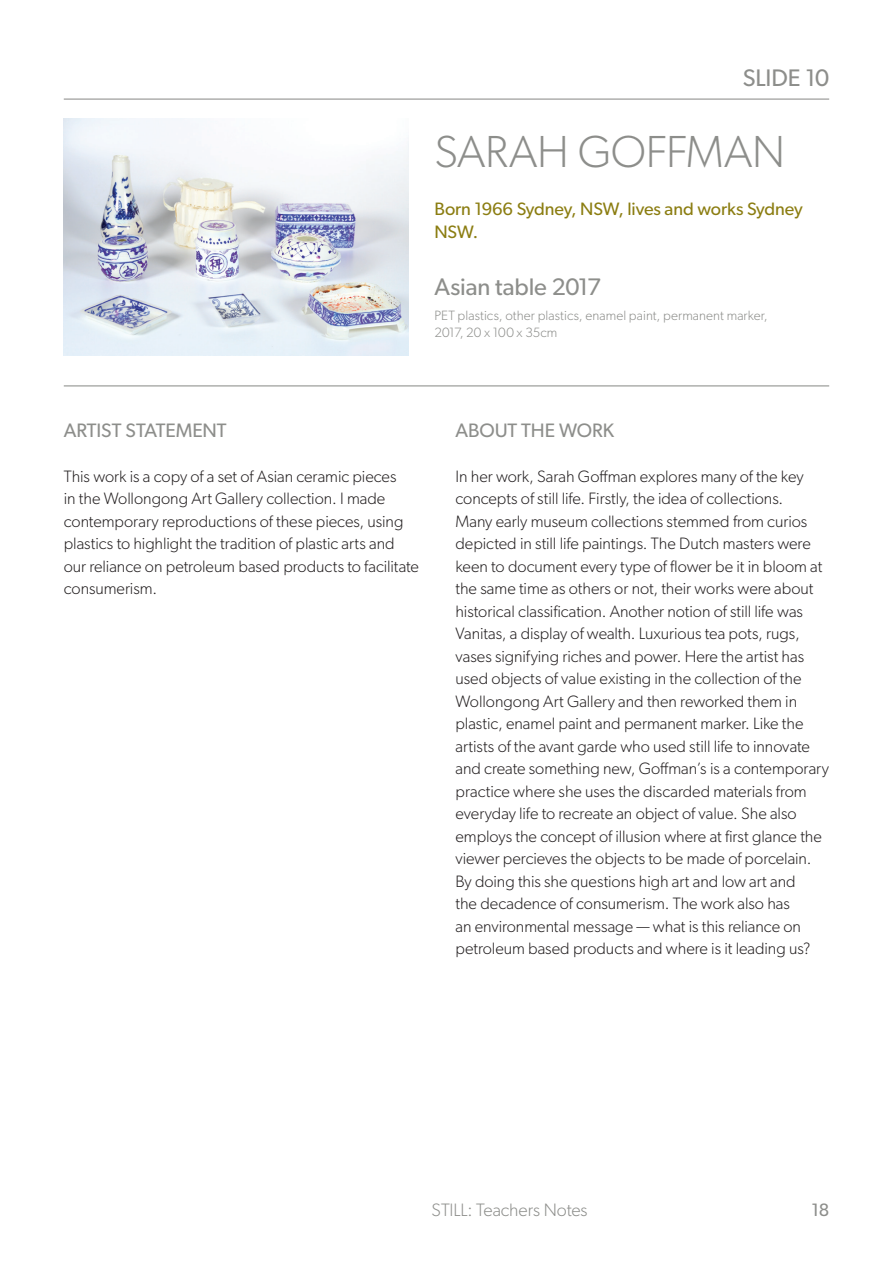
<style>
.page{position:relative;width:893px;height:1263px;background:#fff}
.page>*{position:absolute;margin:0;border:0;box-sizing:border-box;transform-origin:0 0}
.A-Head{font:300 45px "Gibson";letter-spacing:-.01em;color:#8d8e8b}
.Underline{font:24px "Gibson";letter-spacing:-.005em;color:#8d8e8b}
.C-head{font:19.5px "Gibson";letter-spacing:-.005em;color:#8d8e8b}
.Blue{font:18px/22.5px "Gibson";letter-spacing:-.005em;color:#8b7d11}
.t1{font:300 18px "Gibson";letter-spacing:-.005em;color:#8d8e8b}
.t2{font:18px "Gibson";color:#8d8e8b}
.Body{font:300 16.5px/22.5px "Gibson";color:#231f20}
.Description{font:300 13.5px/16.5px "Gibson";letter-spacing:.005em;color:#8d8e8b}
</style>
<div class="page">
<hr style="left:64px;top:99px;width:765px;height:1px;background:#8d8e8b">
<hr style="left:64px;top:385px;width:765px;height:1px;background:#8d8e8b">
<img style="left:64px;top:119px;width:345px;height:236px">
<p class="Underline" style="left:743px;top:63px;width:88px">SLIDE 10</p>
<p class="A-Head" style="left:434px;top:125px;width:352px">SARAH GOFFMAN</p>
<p class="Blue" style="left:434px;top:198px;width:370px">Born 1966 Sydney, NSW, lives and works Sydney<br>NSW.</p>
<p class="Underline" style="left:434px;top:272px;width:168px">Asian table 2017</p>
<p class="Description" style="left:434px;top:307px;width:335px">PET plastics, other plastics, enamel paint, permanent marker,<br>2017, 20 x 100 x 35cm</p>
<p class="C-head" style="left:64px;top:418px;width:164px">ARTIST STATEMENT</p>
<p class="Body" style="left:64px;top:464px;width:357px">This work is a copy of a set of Asian ceramic pieces<br>in the Wollongong Art Gallery collection. I made contemporary reproductions of these pieces, using plastics to highlight the tradition of plastic arts and our reliance on petroleum based products to facilitate consumerism.</p>
<p class="C-head" style="left:455px;top:418px;width:160px">ABOUT THE WORK</p>
<p class="Body" style="left:455px;top:464px;width:375px">In her work, Sarah Goffman explores many of the key concepts of still life. Firstly, the idea of collections.<br>Many early museum collections stemmed from curios depicted in still life paintings. The Dutch masters were keen to document every type of flower be it in bloom at the same time as others or not, their works were about historical classification. Another notion of still life was Vanitas, a display of wealth. Luxurious tea pots, rugs, vases signifying riches and power. Here the artist has used objects of value existing in the collection of the Wollongong Art Gallery and then reworked them in plastic, enamel paint and permanent marker. Like the artists of the avant garde who used still life to innovate and create something new, Goffman’s is a contemporary practice where she uses the discarded materials from everyday life to recreate an object of value. She also employs the concept of illusion where at first glance the viewer percieves the objects to be made of porcelain.<br>By doing this she questions high art and low art and<br>the decadence of consumerism. The work also has<br>an environmental message — what is this reliance on petroleum based products and where is it leading us?</p>
<p class="t1" style="left:432px;top:1198px;width:158px">STILL: Teachers Notes</p>
<p class="t2" style="left:811px;top:1199px;width:19px">18</p>
</div>
